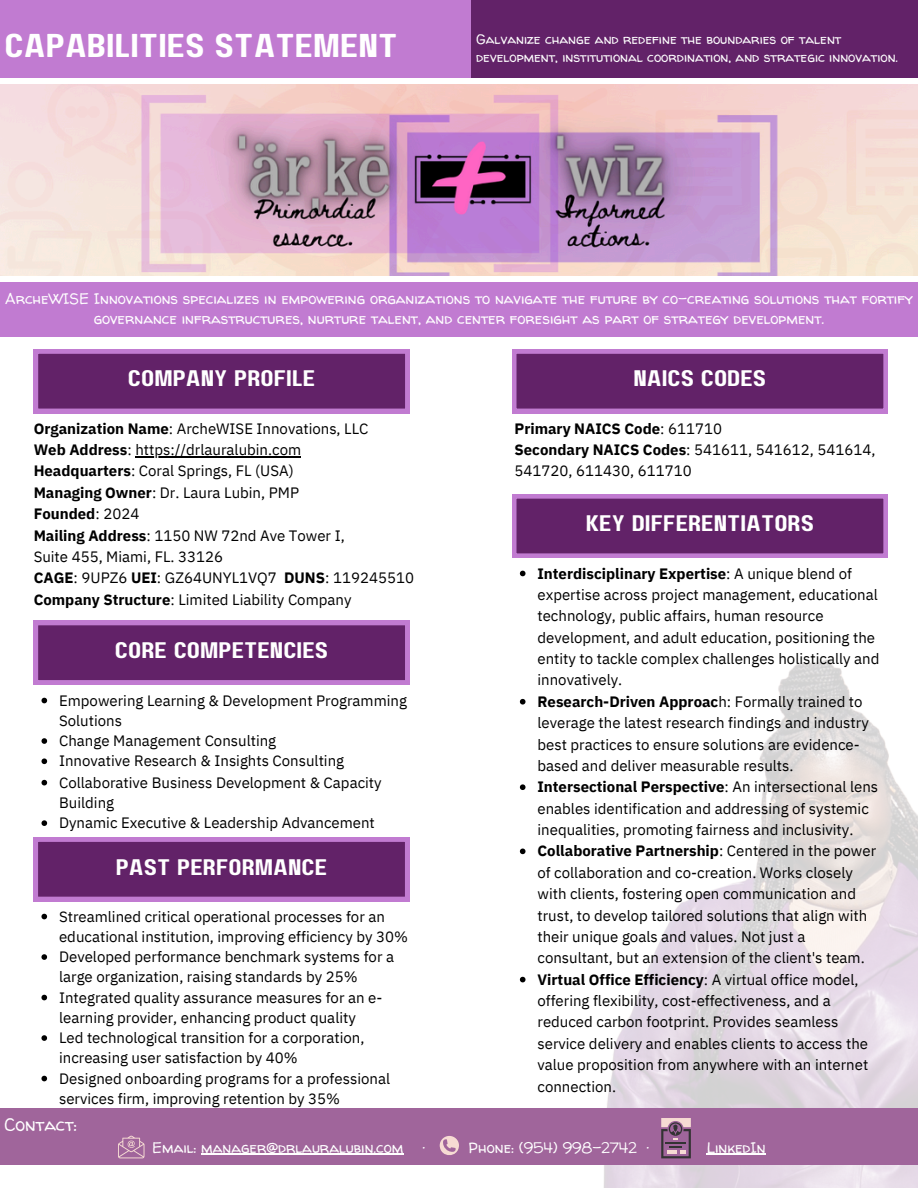
<style>
.page{position:relative;width:918px;height:1188px;background:#fff}
.page>*{position:absolute;margin:0;border:0;box-sizing:border-box;transform-origin:0 0}
.t1{font:33px "Paalalabas Display Wide BETA";color:#fff}
.t2{font:22.5px "Paalalabas Display Wide BETA";color:#fff}
.t3{font:18px "Walter Turncoat";color:#fff}
.t4{font:15px/21.3px "IBM Plex Sans";color:#000}
.t5{font:15px/20.2px "Walter Turncoat";color:#fff;text-align:center}
.t6{font:700 15px "IBM Plex Sans";color:#000}
.t7{font:13.5px/18px "Walter Turncoat";color:#fff}
.s1{font-weight:700}
.s2{font-weight:400}
</style>
<div class="page">
<img style="left:0;top:84px;width:918px;height:192px">
<img style="left:534px;top:659px;width:384px;height:529px">
<svg style="left:34px;top:349px;width:375px;height:64px;background:#713079"></svg>
<div style="left:0;top:283px;width:918px;height:54px;background:#c17bd1"></div>
<div style="left:0;top:0;width:918px;height:77px;background:#c17bd1"></div>
<div style="left:472px;top:0;width:446px;height:77px;background:#622268"></div>
<svg style="left:34px;top:621px;width:375px;height:64px;background:#713079"></svg>
<svg style="left:512px;top:494px;width:376px;height:64px;background:#713079"></svg>
<svg style="left:512px;top:349px;width:376px;height:64px;background:#713079"></svg>
<div style="left:0;top:1108px;width:918px;height:56px;background:#a0659b"></div>
<hr style="left:201px;top:1154px;width:202px;height:1px;background:#fff">
<hr style="left:707px;top:1154px;width:59px;height:1px;background:#fff">
<svg style="left:118px;top:1136px;width:27px;height:22px"></svg>
<svg style="left:440px;top:1136px;width:19px;height:19px"></svg>
<svg style="left:661px;top:1118px;width:29px;height:40px"></svg>
<hr style="left:135px;top:456px;width:166px;height:1px;background:#000">
<svg style="left:42px;top:698px;width:5px;height:5px"></svg>
<svg style="left:42px;top:738px;width:5px;height:6px"></svg>
<svg style="left:42px;top:758px;width:5px;height:6px"></svg>
<svg style="left:42px;top:780px;width:5px;height:5px"></svg>
<svg style="left:42px;top:820px;width:5px;height:6px"></svg>
<svg style="left:520px;top:571px;width:6px;height:5px"></svg>
<svg style="left:520px;top:699px;width:6px;height:6px"></svg>
<svg style="left:520px;top:784px;width:6px;height:6px"></svg>
<svg style="left:520px;top:849px;width:6px;height:5px"></svg>
<svg style="left:520px;top:977px;width:6px;height:5px"></svg>
<svg style="left:34px;top:837px;width:375px;height:64px;background:#713079"></svg>
<svg style="left:41px;top:914px;width:6px;height:5px"></svg>
<svg style="left:41px;top:954px;width:6px;height:6px"></svg>
<svg style="left:41px;top:995px;width:6px;height:5px"></svg>
<svg style="left:41px;top:1035px;width:6px;height:6px"></svg>
<svg style="left:41px;top:1076px;width:6px;height:5px"></svg>
<p class="t1" style="left:4px;top:32px;width:395px">CAPABILITIES STATEMENT</p>
<h2 class="t7" style="left:476px;top:30px;width:423px">Galvanize change and redefine the boundaries of talent development, institutional coordination, and strategic innovation.</h2>
<p class="t5" style="left:5px;top:288px;width:909px">ArcheWISE Innovations specializes in empowering organizations to navigate the future by co-creating solutions that fortify governance infrastructures, nurture talent, and center foresight as part of strategy development.</p>
<p class="t2" style="left:128px;top:369px;width:189px">COMPANY PROFILE</p>
<p class="t4" style="left:34px;top:417px;width:336px"><span class="s1">Organization Name</span>: ArcheWISE Innovations, LLC</p>
<p class="t4" style="left:34px;top:439px;width:269px"><span class="s1">Web Address</span>: https://drlauralubin.com</p>
<p class="t4" style="left:34px;top:460px;width:262px"><span class="s1">Headquarters</span>: Coral Springs, FL (USA)</p>
<p class="t4" style="left:34px;top:482px;width:267px"><span class="s1">Managing Owner</span>: Dr. Laura Lubin, PMP</p>
<p class="t6" style="left:34px;top:504px;width:107px">Founded<span class="s2">: 2024</span></p>
<p class="t4" style="left:34px;top:524px;width:313px"><span class="s1">Mailing Address</span>: 1150 NW 72nd Ave Tower I,</p>
<p class="t4" style="left:34px;top:546px;width:191px">Suite 455, Miami, FL. 33126</p>
<p class="t4" style="left:34px;top:567px;width:382px"><span class="s1">CAGE</span>: 9UPZ6 <span class="s1">UEI</span>: GZ64UNYL1VQ7 <span class="s1">DUNS</span>: 119245510</p>
<h2 class="t4" style="left:34px;top:588px;width:319px"><span class="s1">Company Structure</span>: Limited Liability Company</h2>
<h3 class="t2" style="left:115px;top:641px;width:215px">CORE COMPETENCIES</h3>
<p class="t4" style="left:59px;top:690px;width:349px;line-height:20.2px">Empowering Learning &amp; Development Programming<br>Solutions</p>
<p class="t4" style="left:59px;top:730px;width:219px">Change Management Consulting</p>
<p class="t4" style="left:59px;top:750px;width:287px">Innovative Research &amp; Insights Consulting</p>
<p class="t4" style="left:59px;top:772px;width:324px;line-height:20.2px">Collaborative Business Development &amp; Capacity<br>Building</p>
<p class="t4" style="left:59px;top:812px;width:317px">Dynamic Executive &amp; Leadership Advancement</p>
<p class="t2" style="left:116px;top:857px;width:213px">PAST PERFORMANCE</p>
<p class="t4" style="left:59px;top:906px;width:350px;line-height:20.2px">Streamlined critical operational processes for an educational institution, improving efficiency by 30%</p>
<p class="t4" style="left:59px;top:946px;width:337px;line-height:20.2px">Developed performance benchmark systems for a large organization, raising standards by 25%</p>
<p class="t4" style="left:59px;top:987px;width:325px;line-height:20.2px">Integrated quality assurance measures for an e&shy;learning provider, enhancing product quality</p>
<p class="t4" style="left:59px;top:1027px;width:307px;line-height:20.2px">Led technological transition for a corporation, increasing user satisfaction by 40%</p>
<p class="t4" style="left:59px;top:1068px;width:333px;line-height:20.2px">Designed onboarding programs for a professional services firm, improving retention by 35%</p>
<p class="t3" style="left:4px;top:1112px;width:74px">Contact:</p>
<p class="t2" style="left:633px;top:369px;width:134px">NAICS CODES</p>
<p class="t6" style="left:515px;top:418px;width:209px">Primary NAICS Code<span class="s2">: 611710</span></p>
<p class="t4" style="left:515px;top:439px;width:362px"><span class="s1">Secondary NAICS Codes</span>: 541611, 541612, 541614,</p>
<h2 class="t4" style="left:515px;top:460px;width:179px">541720, 611430, 611710</h2>
<p class="t2" style="left:586px;top:514px;width:230px">KEY DIFFERENTIATORS</p>
<h2 class="t4" style="left:538px;top:562px;width:343px"><span class="s1">Interdisciplinary Expertise</span>: A unique blend of expertise across project management, educational technology, public affairs, human resource development, and adult education, positioning the entity to tackle complex challenges holistically and innovatively.</h2>
<p class="t4" style="left:538px;top:691px;width:333px"><span class="s1">Research-Driven Approac</span>h: Formally trained to leverage the latest research findings and industry best practices to ensure solutions are evidence&shy;based and deliver measurable results.</p>
<p class="t4" style="left:538px;top:776px;width:342px"><span class="s1">Intersectional Perspective</span>: An intersectional lens enables identification and addressing of systemic inequalities, promoting fairness and inclusivity.</p>
<p class="t4" style="left:538px;top:840px;width:340px"><span class="s1">Collaborative Partnership</span>: Centered in the power of collaboration and co-creation. Works closely with clients, fostering open communication and trust, to develop tailored solutions that align with their unique goals and values. Not just a consultant, but an extension of the client's team.</p>
<p class="t4" style="left:538px;top:968px;width:332px"><span class="s1">Virtual Office Efficiency</span>: A virtual office model, offering flexibility, cost-effectiveness, and a reduced carbon footprint. Provides seamless service delivery and enables clients to access the value proposition from anywhere with an internet connection.</p>
<p class="t5" style="left:152px;top:1137px;width:253px">Email: manager@drlauralubin.com</p>
<p class="t5" style="left:423px;top:1137px;width:4px">·</p>
<p class="t5" style="left:469px;top:1137px;width:182px">Phone: (954) 998-2742 ·</p>
<p class="t5" style="left:707px;top:1137px;width:61px">LinkedIn</p>
</div>
